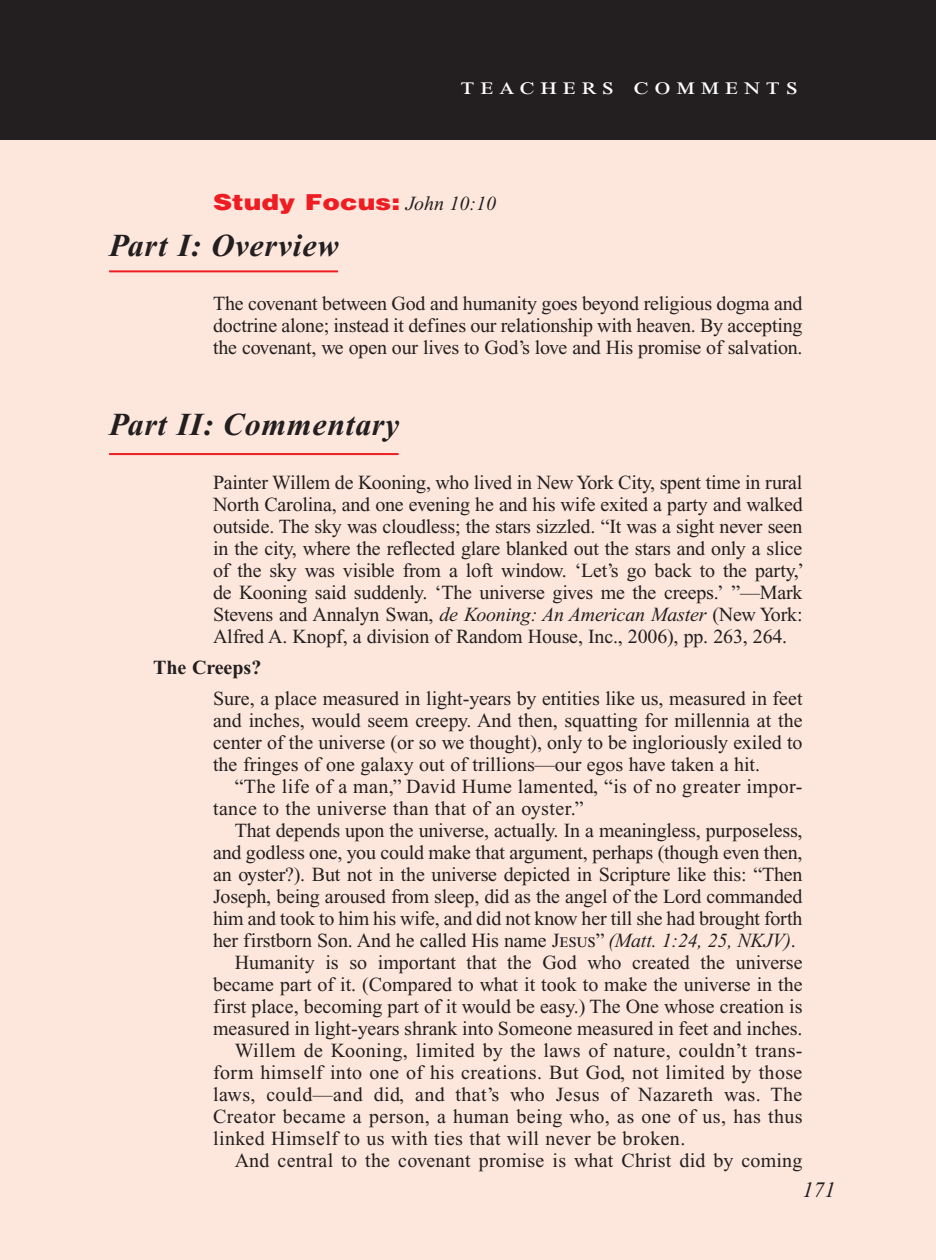
<style>
.page{position:relative;width:936px;height:1260px;background:#fff}
.page>*{position:absolute;margin:0;border:0;box-sizing:border-box;transform-origin:0 0}
.Main_Head_Teachers_C{font:italic 700 32px "Times New Roman PS Std";letter-spacing:.02em;color:#231f20}
.Teachers_Comments_He{font:24px "Times New Roman PS Std";letter-spacing:.2em;color:#fff;scale:1.2 1}
.Objectives_Body_Text{font:900 22px "Helvetica LT Std";color:#ee1d23;scale:1.2 1}
.PageNumbers{font:italic 22px "Times New Roman PS Std";color:#231f20}
.Objectives_Body_Text-2{font:20px/22px "Times New Roman PS Std";color:#231f20;text-align:justify}
.Objectives_Body_Text-3{font:20px/22px "Times New Roman PS Std";letter-spacing:.02em;color:#231f20}
.Roman_Numeral_Sub_He{font:700 20px "Times New Roman PS Std";color:#231f20}
.s1{font-family:"Times New Roman PS Std";font-weight:400;font-style:italic;font-size:20px;color:#231f20}
.s2{font-style:italic}
</style>
<div class="page">
<div style="left:0;top:136px;width:936px;height:1124px;background:#fde7dc"></div>
<hr style="left:109px;top:270px;width:229px;height:2px;background:#ee1d23">
<hr style="left:109px;top:453px;width:290px;height:2px;background:#ee1d23">
<div style="left:0;top:0;width:936px;height:140px;background:#231f20"></div>
<p class="Teachers_Comments_He" style="left:461px;top:73px;width:283px">teachers comments</p>
<p class="Objectives_Body_Text" style="left:213px;top:187px;width:237px">Study Focus: <span class="s1">John 10:10</span></p>
<p class="Main_Head_Teachers_C" style="left:109px;top:228px;width:231px">Part I: Overview</p>
<p class="Objectives_Body_Text-2" style="left:213px;top:292px;width:591px">The covenant between God and humanity goes beyond religious dogma and doctrine alone; instead it defines our relationship with heaven. By accepting the covenant, we open our lives to God’s love and His promise of salvation.</p>
<p class="Main_Head_Teachers_C" style="left:109px;top:407px;width:292px">Part II: Commentary</p>
<p class="Objectives_Body_Text-2" style="left:213px;top:472px;width:592px">Painter Willem de Kooning, who lived in New York City, spent time in rural North Carolina, and one evening he and his wife exited a party and walked outside. The sky was cloudless; the stars sizzled. “It was a sight never seen in the city, where the reflected glare blanked out the stars and only a slice of the sky was visible from a loft window. ‘Let’s go back to the party,’ de Kooning said suddenly. ‘The universe gives me the creeps.’ ”—Mark Stevens and Annalyn Swan, <span class="s2">de Kooning: An American Master</span> (New York:<br>Alfred A. Knopf, a division of Random House, Inc., 2006), pp. 263, 264.</p>
<p class="Roman_Numeral_Sub_He" style="left:153px;top:657px;width:110px">The Creeps?</p>
<p class="Objectives_Body_Text-2" style="left:213px;top:688px;width:591px">Sure, a place measured in light-years by entities like us, measured in feet and inches, would seem creepy. And then, squatting for millennia at the center of the universe (or so we thought), only to be ingloriously exiled to the fringes of one galaxy out of trillions—our egos have taken a hit.</p>
<p class="Objectives_Body_Text-3" style="left:213px;top:776px;width:589px;text-indent:22px">“The life of a man,” David Hume lamented, “is of no greater impor&shy;tance to the universe than that of an oyster.”</p>
<p class="Objectives_Body_Text-2" style="left:213px;top:820px;width:591px;text-indent:22px">That depends upon the universe, actually. In a meaningless, purposeless, and godless one, you could make that argument, perhaps (though even then, an oyster?). But not in the universe depicted in Scripture like this: “Then Joseph, being aroused from sleep, did as the angel of the Lord commanded him and took to him his wife, and did not know her till she had brought forth her firstborn Son. And he called His name Jesus” <span class="s2">(Matt. 1:24, 25, NKJV)</span>.</p>
<p class="Objectives_Body_Text-2" style="left:213px;top:952px;width:591px;text-indent:22px">Humanity is so important that the God who created the universe became part of it. (Compared to what it took to make the universe in the first place, becoming part of it would be easy.) The One whose creation is measured in light-years shrank into Someone measured in feet and inches.</p>
<p class="Objectives_Body_Text-2" style="left:213px;top:1040px;width:591px;text-indent:22px">Willem de Kooning, limited by the laws of nature, couldn’t trans&shy;form himself into one of his creations. But God, not limited by those laws, could—and did, and that’s who Jesus of Nazareth was. The Creator became a person, a human being who, as one of us, has thus linked Himself to us with ties that will never be broken.</p>
<p class="Objectives_Body_Text-2" style="left:235px;top:1150px;width:569px">And central to the covenant promise is what Christ did by coming</p>
<p class="PageNumbers" style="left:802px;top:1178px;width:34px">171</p>
</div>
